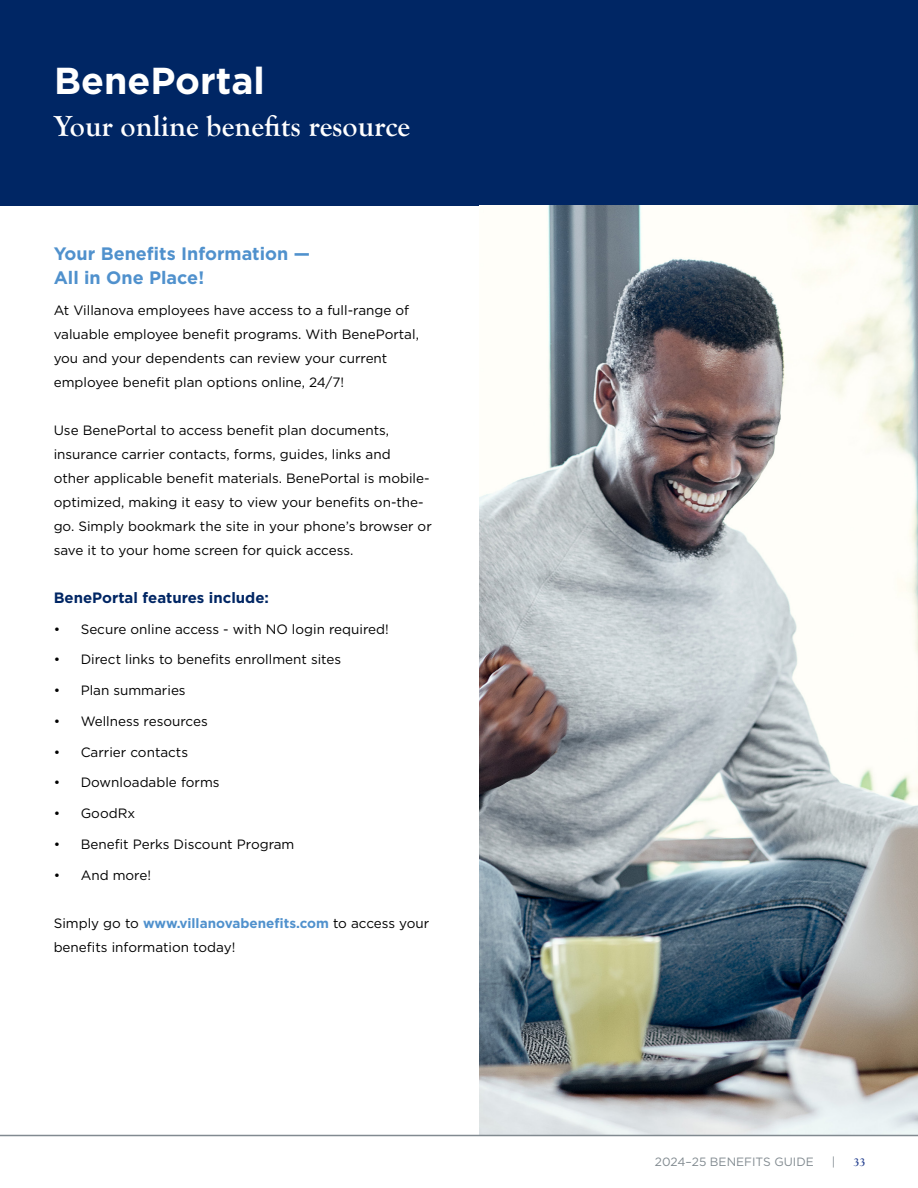
<style>
.page{position:relative;width:918px;height:1188px;background:#fff}
.page>*{position:absolute;margin:0;border:0;box-sizing:border-box;transform-origin:0 0}
.t1{font:700 37.5px "Gotham";color:#fff}
.t2{font:700 30px "Goudy Old Sty";color:#fff}
.t3{font:700 18px/24px "Gotham";color:#5091cd}
.t4{font:700 15px "Gotham";color:#002664}
.t5{font:13.5px/24px "Gotham";color:#000}
.t6{font:12px "Gotham";color:#818a90}
.t7{font:700 12px "Goudy Old Style T";color:#25408f}
.s1{font-weight:700;color:#5091cd}
</style>
<div class="page">
<div style="left:0;top:0;width:918px;height:205px;background:#002664"></div>
<img style="left:479px;top:205px;width:439px;height:930px">
<hr style="left:0;top:1135px;width:918px;height:1px;background:#818a90">
<h1 class="t1" style="left:54px;top:56px;width:212px">BenePortal</h1>
<h2 class="t2" style="left:54px;top:109px;width:358px">Your online benefits resource</h2>
<h3 class="t3" style="left:54px;top:242px;width:258px">Your Benefits Information —<br>All in One Place!</h3>
<p class="t5" style="left:54px;top:298px;width:367px">At Villanova employees have access to a full-range of valuable employee benefit programs. With BenePortal, you and your dependents can review your current employee benefit plan options online, 24/7!</p>
<p class="t5" style="left:54px;top:418px;width:380px">Use BenePortal to access benefit plan documents, insurance carrier contacts, forms, guides, links and<br>other applicable benefit materials. BenePortal is mobile&shy;optimized, making it easy to view your benefits on-the&shy;go. Simply bookmark the site in your phone’s browser or save it to your home screen for quick access.</p>
<p class="t4" style="left:54px;top:588px;width:217px">BenePortal features include:</p>
<p class="t5" style="left:54px;top:617px;width:337px">• Secure online access - with NO login required!</p>
<p class="t5" style="left:54px;top:647px;width:289px">• Direct links to benefits enrollment sites</p>
<p class="t5" style="left:54px;top:678px;width:134px">• Plan summaries</p>
<p class="t5" style="left:54px;top:709px;width:156px">• Wellness resources</p>
<p class="t5" style="left:54px;top:740px;width:136px">• Carrier contacts</p>
<p class="t5" style="left:54px;top:770px;width:167px">• Downloadable forms</p>
<p class="t5" style="left:54px;top:801px;width:83px">• GoodRx</p>
<p class="t5" style="left:54px;top:832px;width:242px">• Benefit Perks Discount Program</p>
<p class="t5" style="left:54px;top:863px;width:99px">• And more!</p>
<p class="t5" style="left:54px;top:911px;width:377px">Simply go to <span class="s1">www.villanovabenefits.com</span> to access your benefits information today!</p>
<p class="t6" style="left:655px;top:1154px;width:160px">2024–25 BENEFITS GUIDE</p>
<p class="t6" style="left:832px;top:1154px;width:5px">|</p>
<p class="t7" style="left:854px;top:1155px;width:13px">33</p>
</div>
